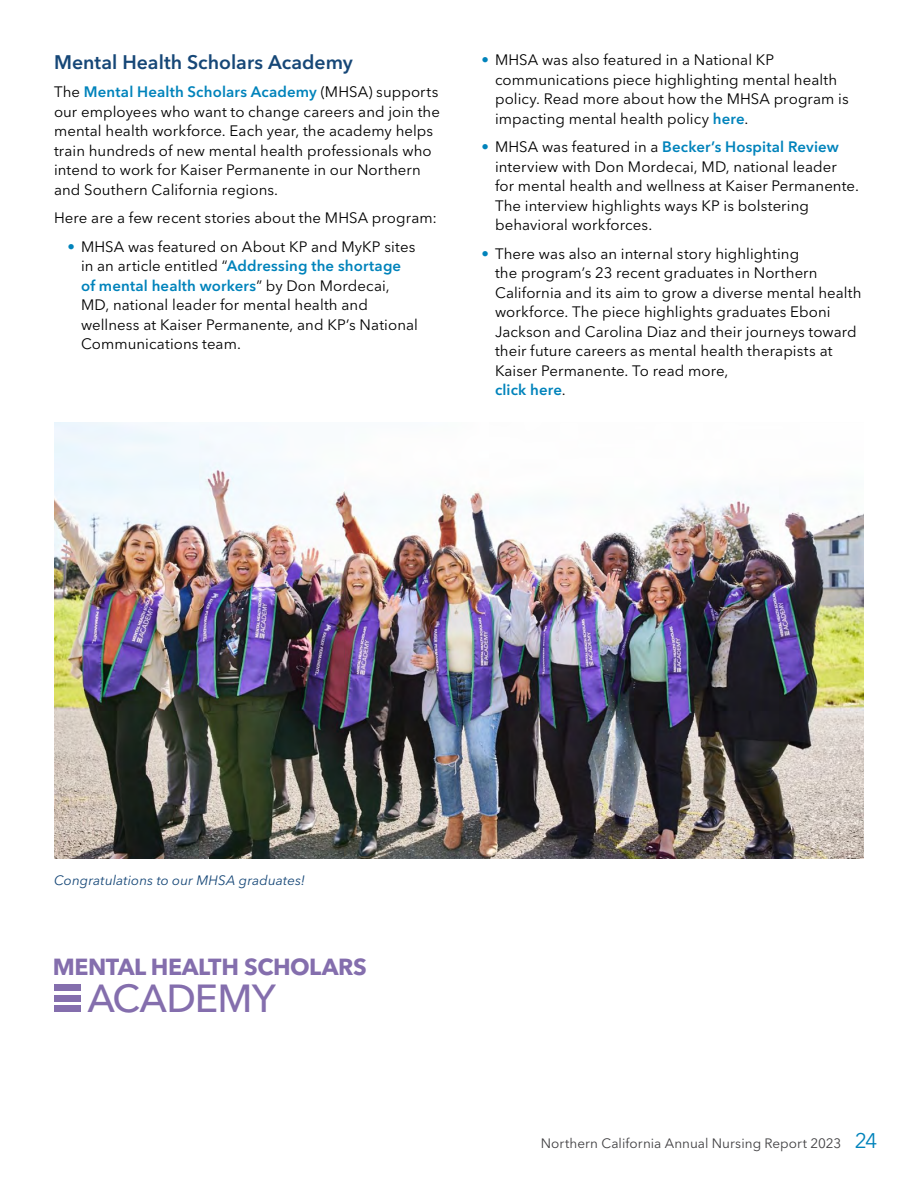
<style>
.page{position:relative;width:918px;height:1188px;background:#fff}
.page>*{position:absolute;margin:0;border:0;box-sizing:border-box;transform-origin:0 0}
.t1{font:500 38.85px "Avenir Next LT Pro";letter-spacing:-.015em;color:#846ead}
.t2{font:700 23.1px "Avenir Next LT Pro";letter-spacing:-.015em;color:#846ead}
.Heading_2{font:600 19.5px "Avenir Next LT Pro";color:#164777}
.Bullet_List_Last{font:15px/19.5px "Avenir Next LT Pro";letter-spacing:.005em;color:#000}
.Body_Text{font:15px/19.5px "Avenir Next LT Pro";letter-spacing:.005em;color:#000}
.t3{font:13.5px "Avenir Next LT Pro";letter-spacing:.005em;color:#414042}
.t4{font:italic 13.5px "Avenir Next LT Pro";letter-spacing:.005em;color:#164777}
.s1{font-weight:600;color:#0083bb}
.s2{color:#0083bb}
.s3{font-size:21px;color:#0083bb}
</style>
<div class="page">
<img style="left:54px;top:422px;width:810px;height:436px">
<div style="left:54px;top:1005px;width:27px;height:7px;background:#846ead"></div>
<div style="left:54px;top:995px;width:27px;height:6px;background:#846ead"></div>
<div style="left:54px;top:984px;width:27px;height:7px;background:#846ead"></div>
<h3 class="Heading_2" style="left:54px;top:50px;width:300px">Mental Health Scholars Academy</h3>
<p class="Body_Text" style="left:54px;top:82px;width:388px">The <span class="s1">Mental Health Scholars Academy</span> (MHSA) supports our employees who want to change careers and join the mental health workforce. Each year, the academy helps train hundreds of new mental health professionals who intend to work for Kaiser Permanente in our Northern and Southern California regions.</p>
<p class="Body_Text" style="left:54px;top:208px;width:384px">Here are a few recent stories about the MHSA program:</p>
<p class="Bullet_List_Last" style="left:81px;top:237px;width:338px;text-indent:-14px"><span class="s2">•</span> MHSA was featured on About KP and MyKP sites in an article entitled “<span class="s1">Addressing the shortage of mental health workers</span>” by Don Mordecai, MD, national leader for mental health and wellness at Kaiser Permanente, and KP’s National Communications team.</p>
<p class="Bullet_List_Last" style="left:495px;top:50px;width:355px;text-indent:-14px"><span class="s2">•</span> MHSA was also featured in a National KP communications piece highlighting mental health policy. Read more about how the MHSA program is impacting mental health policy <span class="s1">here</span>.</p>
<p class="Bullet_List_Last" style="left:495px;top:137px;width:365px;text-indent:-14px"><span class="s2">•</span> MHSA was featured in a <span class="s1">Becker’s Hospital Review </span>interview with Don Mordecai, MD, national leader for mental health and wellness at Kaiser Permanente.<br>The interview highlights ways KP is bolstering behavioral workforces.</p>
<p class="Bullet_List_Last" style="left:495px;top:244px;width:368px;text-indent:-14px"><span class="s2">•</span> There was also an internal story highlighting<br>the program’s 23 recent graduates in Northern California and its aim to grow a diverse mental health workforce. The piece highlights graduates Eboni Jackson and Carolina Diaz and their journeys toward their future careers as mental health therapists at Kaiser Permanente. To read more,<br><span class="s1">click here</span>.</p>
<p class="t4" style="left:54px;top:872px;width:253px">Congratulations to our MHSA graduates!</p>
<p class="t2" style="left:53px;top:953px;width:315px">MENTAL HEALTH SCHOLARS</p>
<p class="t1" style="left:88px;top:975px;width:190px">ACADEMY</p>
<p class="t3" style="left:541px;top:1135px;width:338px">Northern California Annual Nursing Report 2023 <span class="s3">24</span></p>
</div>
